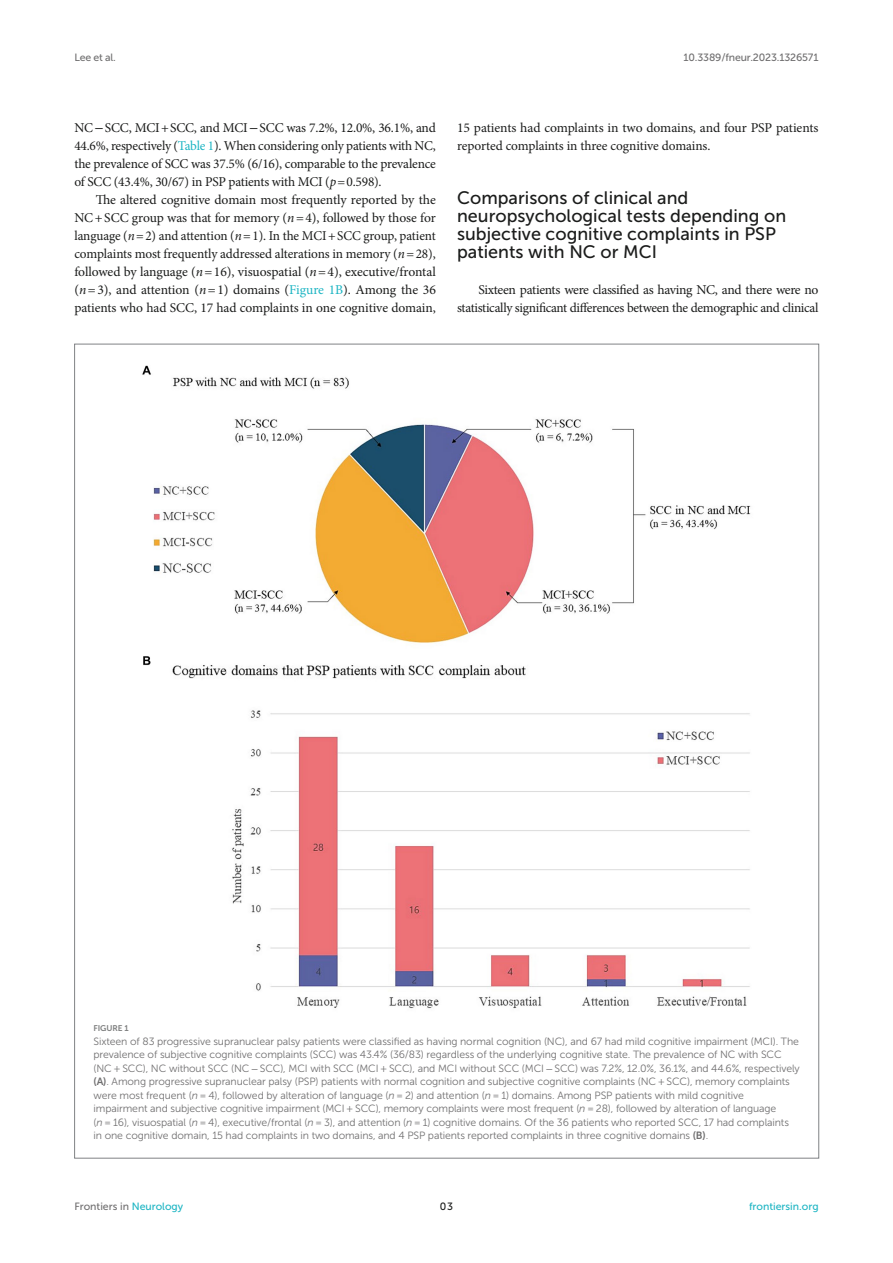
<style>
.page{position:relative;width:893px;height:1263px;background:#fff}
.page>*{position:absolute;margin:0;border:0;box-sizing:border-box;transform-origin:0 0}
.HEAD_2{font:18px/18px "Museo Sans 500";color:#1b1c1b}
.TEXT{font:13.5px/18px "Minion Pro";letter-spacing:-.005em;color:#1b1c1b;text-align:justify}
.TEXT_FLUSH{font:13.5px/18px "Minion Pro";letter-spacing:-.025em;color:#1b1c1b;text-align:justify}
.FIG_LEG{font:10.5px/13.5px "Museo Sans 300";letter-spacing:-.01em;color:#706f70}
.t1{font:10.5px "Museo Sans 500";letter-spacing:-.015em;color:#706f70}
.t2{font:10.5px "Museo Sans 500";color:#1db5c3}
.t3{font:10.5px "Museo Sans 500";color:#1b1c1b}
.FIG_HD{font:8.25px "Museo Sans 700";letter-spacing:-.01em;color:#7e7f7f}
.s1{font-family:"STIX General"}
.s2{color:#1db5c3}
.s3{font-style:italic}
.s4{font-family:"Museo Sans 700"}
</style>
<div class="page">
<img style="left:142px;top:365px;width:609px;height:644px">
<p class="t1" style="left:74px;top:51px;width:43px">Lee et al.</p>
<p class="t1" style="left:684px;top:51px;width:136px">10.3389/fneur.2023.1326571</p>
<p class="TEXT_FLUSH" style="left:74px;top:119px;width:363px">NC<span class="s1">−</span>SCC, MCI+SCC, and MCI<span class="s1">−</span>SCC was 7.2%, 12.0%, 36.1%, and 44.6%, respectively (<span class="s2">Table 1</span>). When considering only patients with NC, the prevalence of SCC was 37.5% (6/16), comparable to the prevalence of SCC (43.4%, 30/67) in PSP patients with MCI (<span class="s3">p</span>=0.598).</p>
<p class="TEXT" style="left:74px;top:191px;width:363px;text-indent:21px">The altered cognitive domain most frequently reported by the NC+SCC group was that for memory (<span class="s3">n</span>=4), followed by those for language (<span class="s3">n</span>=2) and attention (<span class="s3">n</span>=1). In the MCI+SCC group, patient complaints most frequently addressed alterations in memory (<span class="s3">n</span>=28), followed by language (<span class="s3">n</span>=16), visuospatial (<span class="s3">n</span>=4), executive/frontal (<span class="s3">n</span>=3), and attention (<span class="s3">n</span>=1) domains (<span class="s2">Figure 1B</span>). Among the 36 patients who had SCC, 17 had complaints in one cognitive domain,</p>
<p class="TEXT" style="left:457px;top:119px;width:363px">15 patients had complaints in two domains, and four PSP patients reported complaints in three cognitive domains.</p>
<p class="HEAD_2" style="left:457px;top:189px;width:331px">Comparisons of clinical and neuropsychological tests depending on subjective cognitive complaints in PSP patients with NC or MCI</p>
<p class="TEXT_FLUSH" style="left:457px;top:281px;width:363px;text-align:right">Sixteen patients were classified as having NC, and there were no statistically significant differences between the demographic and clinical</p>
<p class="FIG_HD" style="left:94px;top:1024px;width:37px">FIGURE 1</p>
<p class="FIG_LEG" style="left:94px;top:1034px;width:708px">Sixteen of 83 progressive supranuclear palsy patients were classified as having normal cognition (NC), and 67 had mild cognitive impairment (MCI). The prevalence of subjective cognitive complaints (SCC) was 43.4% (36/83) regardless of the underlying cognitive state. The prevalence of NC with SCC (NC + SCC), NC without SCC (NC <span class="s1">−</span> SCC), MCI with SCC (MCI + SCC), and MCI without SCC (MCI <span class="s1">−</span> SCC) was 7.2%, 12.0%, 36.1%, and 44.6%, respectively <span class="s4">(A)</span>. Among progressive supranuclear palsy (PSP) patients with normal cognition and subjective cognitive complaints (NC + SCC), memory complaints were most frequent (<span class="s3">n</span> = 4), followed by alteration of language (<span class="s3">n</span> = 2) and attention (<span class="s3">n</span> = 1) domains. Among PSP patients with mild cognitive impairment and subjective cognitive impairment (MCI + SCC), memory complaints were most frequent (<span class="s3">n</span> = 28), followed by alteration of language<br>(<span class="s3">n</span> = 16), visuospatial (<span class="s3">n</span> = 4), executive/frontal (<span class="s3">n</span> = 3), and attention (<span class="s3">n</span> = 1) cognitive domains. Of the 36 patients who reported SCC, 17 had complaints in one cognitive domain, 15 had complaints in two domains, and 4 PSP patients reported complaints in three cognitive domains <span class="s4">(B)</span>.</p>
<p class="t1" style="left:74px;top:1200px;width:110px">Frontiers in <span class="s2">Neurology</span></p>
<p class="t3" style="left:440px;top:1200px;width:15px">03</p>
<p class="t2" style="left:749px;top:1200px;width:71px">frontiersin.org</p>
</div>
